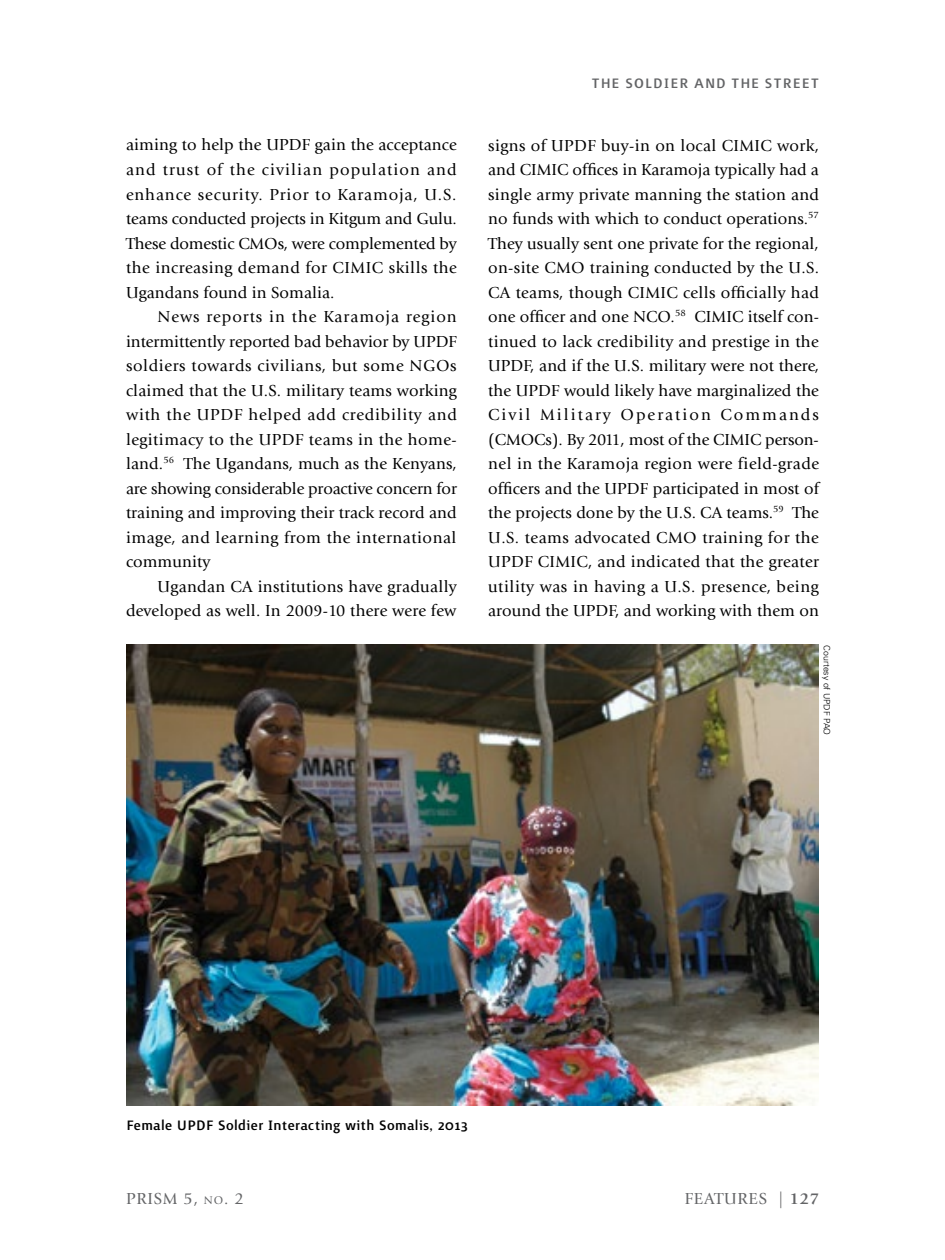
<style>
.page{position:relative;width:945px;height:1260px;background:#fff}
.page>*{position:absolute;margin:0;border:0;box-sizing:border-box;transform-origin:0 0}
.t1{font:500 17.5px "Surface";letter-spacing:.02em;color:#000}
.t2{font:500 17.5px "Surface";letter-spacing:.07em;color:#636466}
.t3{font:16.62px/24.5px "Giovanni Std";letter-spacing:.02em;color:#000;text-align:justify}
.t4{font:16.62px "Giovanni Std";letter-spacing:.05em;color:#636466}
.t5{font:300 8.75px "Univers LT Std";color:#000}
.s1{font-size:11.72px}
.s2{font-weight:700}
</style>
<div class="page">
<img style="left:126px;top:644px;width:693px;height:461px">
<p class="t3" style="left:126px;top:133px;width:332px">aiming to help the UPDF gain the acceptance and trust of the civilian population and enhance security. Prior to Karamoja, U.S. teams conducted projects in Kitgum and Gulu.<br>These domestic CMOs, were complemented by the increasing demand for CIMIC skills the Ugandans found in Somalia.</p>
<p class="t3" style="left:126px;top:305px;width:332px;text-indent:32px">News reports in the Karamoja region intermittently reported bad behavior by UPDF soldiers towards civilians, but some NGOs claimed that the U.S. military teams working with the UPDF helped add credibility and legitimacy to the UPDF teams in the home&shy;land.<sup>56</sup> The Ugandans, much as the Kenyans, are showing considerable proactive concern for training and improving their track record and image, and learning from the international community</p>
<p class="t3" style="left:126px;top:574px;width:332px;text-align:right">Ugandan CA institutions have gradually developed as well. In 2009-10 there were few</p>
<p class="t2" style="left:592px;top:75px;width:229px">THE SOLDIER AND THE STREET</p>
<p class="t3" style="left:488px;top:133px;width:333px">signs of UPDF buy-in on local CIMIC work, and CIMIC offices in Karamoja typically had a single army private manning the station and no funds with which to conduct operations.<sup>57<br></sup>They usually sent one private for the regional, on-site CMO training conducted by the U.S.<br>CA teams, though CIMIC cells officially had one officer and one NCO.<sup>58</sup> CIMIC itself con&shy;tinued to lack credibility and prestige in the UPDF, and if the U.S. military were not there, the UPDF would likely have marginalized the Civil Military Operation Commands (CMOCs). By 2011, most of the CIMIC person&shy;nel in the Karamoja region were field-grade officers and the UPDF participated in most of the projects done by the U.S. CA teams.<sup>59</sup> The U.S. teams advocated CMO training for the UPDF CIMIC, and indicated that the greater utility was in having a U.S. presence, being around the UPDF, and working with them on</p>
<p class="t5" style="left:832px;top:645px;width:92px;rotate:90deg">Courtesy of UPDF PAO</p>
<p class="t1" style="left:126px;top:1118px;width:343px">Female UPDF Soldier Interacting with Somalis, 2013</p>
<p class="t4" style="left:126px;top:1189px;width:119px">PRISM 5, <span class="s1">no</span>. 2</p>
<p class="t4" style="left:685px;top:1189px;width:136px">FEATURES | <span class="s2">127</span></p>
</div>
